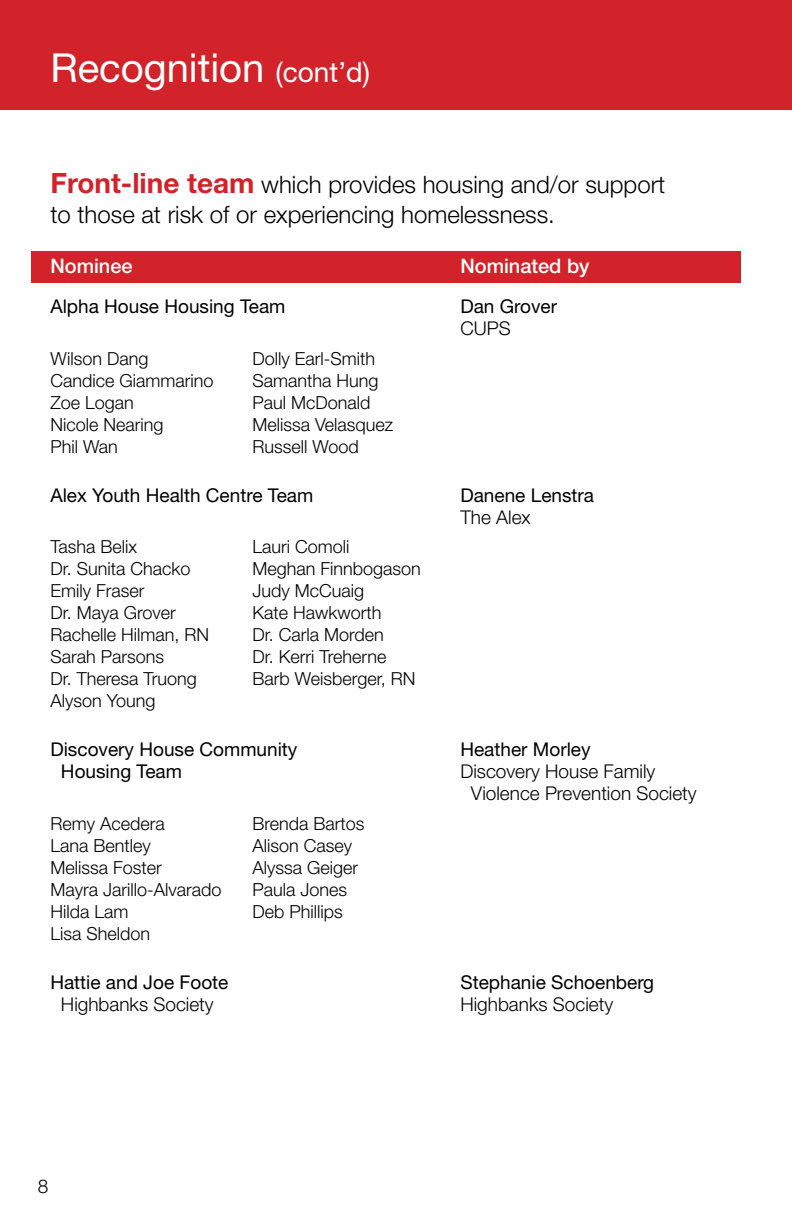
<style>
.page{position:relative;width:792px;height:1224px;background:#fff}
.page>*{position:absolute;margin:0;border:0;box-sizing:border-box;transform-origin:0 0}
.t1{font:40px "Helvetica Neue";color:#fff}
.t2{font:300 24px/30px "Helvetica Neue LT Std";color:#000}
.t3{font:500 20px "Helvetica Neue LT Std";color:#fff}
.t4{font:19px "Helvetica Neue";color:#000}
.t5{font:300 19px/22px "Helvetica Neue LT Std";color:#000}
.t6{font:300 18px "Helvetica Neue LT Std";color:#000}
.s1{font-size:28px}
.s2{font-family:"Helvetica Neue LT Pro";font-weight:700;font-size:28px;color:#d2232a}
</style>
<div class="page">
<div style="left:0;top:0;width:792px;height:109px;background:#d2232a"></div>
<div style="left:31px;top:251px;width:710px;height:31px;background:#d2232a"></div>
<h1 class="t1" style="left:50px;top:44px;width:321px">Recognition <span class="s1">(cont’d)</span></h1>
<h2 class="t2" style="left:50px;top:169px;width:616px"><span class="s2">Front-line team</span> which provides housing and/or support to those at risk of or experiencing homelessness.</h2>
<p class="t3" style="left:50px;top:254px;width:84px">Nominee</p>
<p class="t3" style="left:460px;top:254px;width:131px">Nominated by</p>
<p class="t4" style="left:50px;top:295px;width:237px">Alpha House Housing Team</p>
<p class="t4" style="left:460px;top:295px;width:98px">Dan Grover</p>
<p class="t5" style="left:460px;top:317px;width:52px">CUPS</p>
<p class="t6" style="left:50px;top:347px;width:100px">Wilson Dang</p>
<p class="t6" style="left:252px;top:347px;width:124px">Dolly Earl-Smith</p>
<p class="t6" style="left:50px;top:369px;width:165px">Candice Giammarino</p>
<p class="t6" style="left:252px;top:369px;width:128px">Samantha Hung</p>
<p class="t6" style="left:50px;top:391px;width:85px">Zoe Logan</p>
<p class="t6" style="left:252px;top:391px;width:120px">Paul McDonald</p>
<p class="t6" style="left:50px;top:413px;width:115px">Nicole Nearing</p>
<p class="t6" style="left:252px;top:413px;width:142px">Melissa Velasquez</p>
<p class="t6" style="left:50px;top:435px;width:69px">Phil Wan</p>
<p class="t6" style="left:252px;top:435px;width:108px">Russell Wood</p>
<p class="t4" style="left:50px;top:484px;width:264px">Alex Youth Health Centre Team</p>
<p class="t4" style="left:460px;top:484px;width:135px">Danene Lenstra</p>
<p class="t5" style="left:460px;top:505px;width:72px">The Alex</p>
<p class="t6" style="left:50px;top:536px;width:88px">Tasha Belix</p>
<p class="t6" style="left:252px;top:536px;width:99px">Lauri Comoli</p>
<p class="t6" style="left:50px;top:558px;width:142px">Dr. Sunita Chacko</p>
<p class="t6" style="left:252px;top:558px;width:170px">Meghan Finnbogason</p>
<p class="t6" style="left:50px;top:580px;width:96px">Emily Fraser</p>
<p class="t6" style="left:252px;top:580px;width:113px">Judy McCuaig</p>
<p class="t6" style="left:50px;top:602px;width:127px">Dr. Maya Grover</p>
<p class="t6" style="left:252px;top:602px;width:131px">Kate Hawkworth</p>
<p class="t6" style="left:50px;top:624px;width:160px">Rachelle Hilman, RN</p>
<p class="t6" style="left:252px;top:624px;width:133px">Dr. Carla Morden</p>
<p class="t6" style="left:50px;top:646px;width:115px">Sarah Parsons</p>
<p class="t6" style="left:252px;top:646px;width:136px">Dr. Kerri Treherne</p>
<p class="t6" style="left:50px;top:668px;width:148px">Dr. Theresa Truong</p>
<p class="t6" style="left:252px;top:668px;width:165px">Barb Weisberger, RN</p>
<p class="t6" style="left:50px;top:690px;width:107px">Alyson Young</p>
<p class="t4" style="left:50px;top:738px;width:249px">Discovery House Community</p>
<p class="t4" style="left:460px;top:738px;width:132px">Heather Morley</p>
<p class="t4" style="left:61px;top:760px;width:123px">Housing Team</p>
<p class="t5" style="left:471px;top:760px;width:227px;text-indent:-11px">Discovery House Family<br>Violence Prevention Society</p>
<p class="t6" style="left:50px;top:812px;width:116px">Remy Acedera</p>
<p class="t6" style="left:252px;top:812px;width:114px">Brenda Bartos</p>
<p class="t6" style="left:50px;top:834px;width:102px">Lana Bentley</p>
<p class="t6" style="left:252px;top:834px;width:101px">Alison Casey</p>
<p class="t6" style="left:50px;top:856px;width:113px">Melissa Foster</p>
<p class="t6" style="left:252px;top:856px;width:107px">Alyssa Geiger</p>
<p class="t6" style="left:50px;top:878px;width:173px">Mayra Jarillo-Alvarado</p>
<p class="t6" style="left:252px;top:878px;width:96px">Paula Jones</p>
<p class="t6" style="left:50px;top:900px;width:80px">Hilda Lam</p>
<p class="t6" style="left:252px;top:900px;width:92px">Deb Phillips</p>
<p class="t6" style="left:50px;top:922px;width:101px">Lisa Sheldon</p>
<p class="t4" style="left:50px;top:971px;width:180px">Hattie and Joe Foote</p>
<p class="t4" style="left:460px;top:971px;width:195px">Stephanie Schoenberg</p>
<p class="t5" style="left:61px;top:993px;width:154px">Highbanks Society</p>
<p class="t5" style="left:460px;top:993px;width:154px">Highbanks Society</p>
<p class="t5" style="left:38px;top:1174px;width:12px">8</p>
</div>
